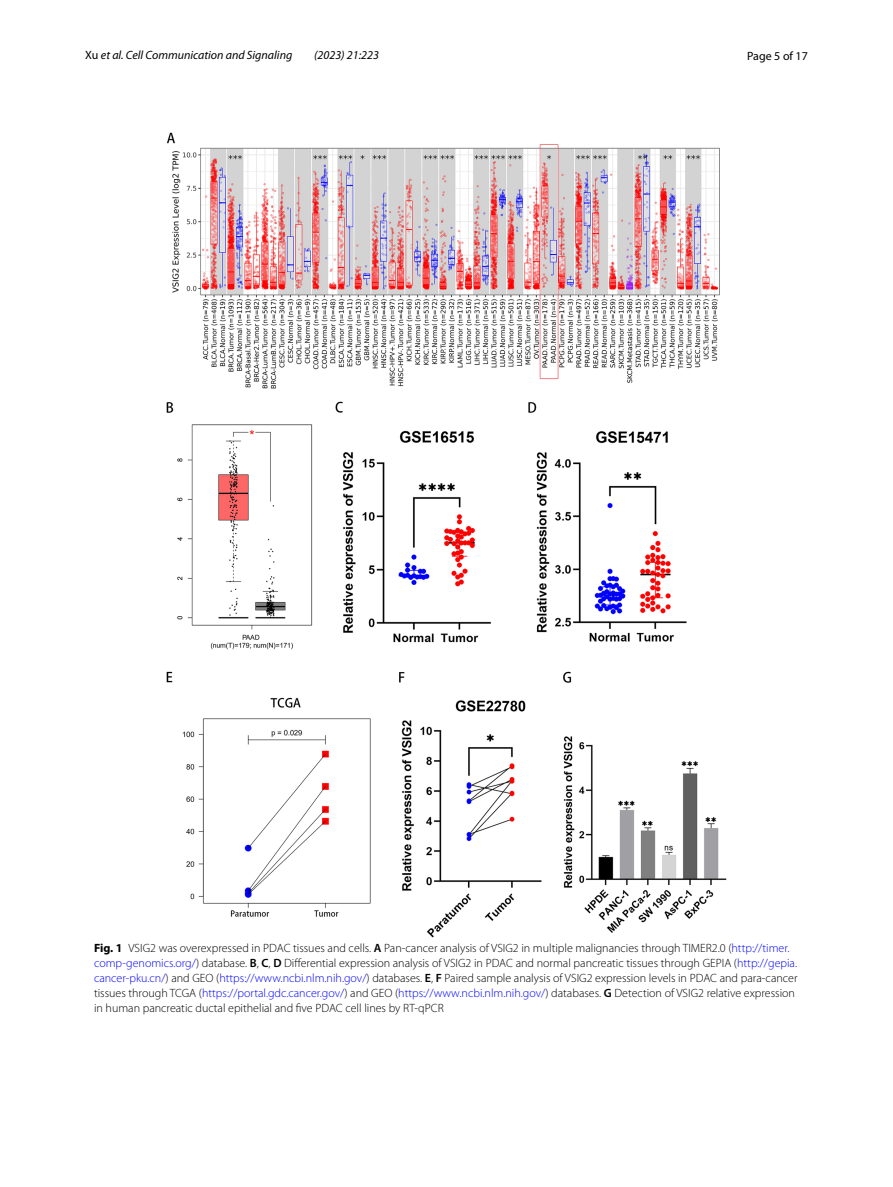
<style>
.page{position:relative;width:893px;height:1187px;background:#fff}
.page>*{position:absolute;margin:0;border:0;box-sizing:border-box;transform-origin:0 0}
.t1{font:300 12px/15px "Myriad Pro";color:#000}
.t2{font:italic 12px "Myriad Pro";color:#000}
.t3{font:12px "Myriad Pro";color:#000}
.s1{font-style:normal}
.s2{font-weight:700}
.s3{font-weight:600}
.s4{color:#00f}
</style>
<div class="page">
<img style="left:167px;top:133px;width:559px;height:804px">
<p class="t2" style="left:85px;top:48px;width:209px"><span class="s1">Xu</span> et al. Cell Communication and Signaling</p>
<p class="t2" style="left:314px;top:48px;width:66px">(2023) 21:223</p>
<p class="t3" style="left:747px;top:48px;width:62px">Page 5 of 17</p>
<p class="t1" style="left:94px;top:940px;width:705px"><span class="s2">Fig. 1</span> VSIG2 was overexpressed in PDAC tissues and cells. <span class="s3">A</span> Pan-cancer analysis of VSIG2 in multiple malignancies through TIMER2.0 (<span class="s4">http://timer. comp-genomics.org/</span>) database. <span class="s3">B</span>, <span class="s3">C</span>, <span class="s3">D</span> Differential expression analysis of VSIG2 in PDAC and normal pancreatic tissues through GEPIA (<span class="s4">http://gepia. cancer-pku.cn/</span>) and GEO (<span class="s4">https://www.ncbi.nlm.nih.gov/</span>) databases. <span class="s3">E</span>, <span class="s3">F</span> Paired sample analysis of VSIG2 expression levels in PDAC and para-cancer tissues through TCGA (<span class="s4">https://portal.gdc.cancer.gov/</span>) and GEO (<span class="s4">https://www.ncbi.nlm.nih.gov/</span>) databases. <span class="s3">G</span> Detection of VSIG2 relative expression in human pancreatic ductal epithelial and five PDAC cell lines by RT-qPCR</p>
</div>
